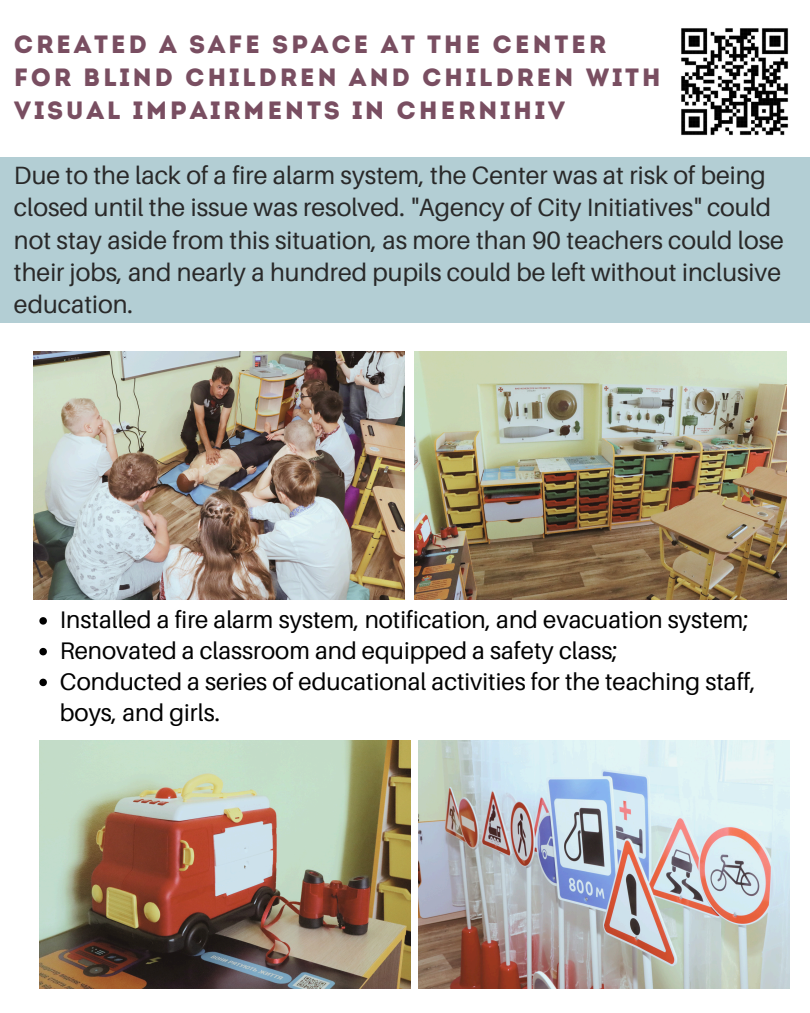
<style>
.page{position:relative;width:810px;height:1013px;background:#fff}
.page>*{position:absolute;margin:0;border:0;box-sizing:border-box;transform-origin:0 0}
.t1{font:25px/32.2px "Aileron";color:#292929}
.t2{font:25px/33px "Intro";letter-spacing:.105em;color:#794e61}
.t3{font:24px/30.8px "Aileron";color:#000}
</style>
<div class="page">
<img style="left:681px;top:28px;width:108px;height:108px">
<img style="left:33px;top:351px;width:372px;height:248px">
<img style="left:415px;top:351px;width:371px;height:248px">
<img style="left:418px;top:740px;width:372px;height:248px">
<img style="left:39px;top:740px;width:372px;height:248px">
<svg style="left:39px;top:617px;width:8px;height:7px"></svg>
<svg style="left:39px;top:648px;width:8px;height:7px"></svg>
<svg style="left:39px;top:678px;width:8px;height:8px"></svg>
<p class="t2" style="left:14px;top:30px;width:648px">CREATED A SAFE SPACE AT THE CENTER<br>FOR BLIND CHILDREN AND CHILDREN WITH<br>VISUAL IMPAIRMENTS IN CHERNIHIV</p>
<p class="t1" style="left:14px;top:159px;width:771px">Due to the lack of a fire alarm system, the Center was at risk of being closed until the issue was resolved. "Agency of City Initiatives" could not stay aside from this situation, as more than 90 teachers could lose their jobs, and nearly a hundred pupils could be left without inclusive education.</p>
<p class="t3" style="left:60px;top:604px;width:690px">Installed a fire alarm system, notification, and evacuation system;</p>
<p class="t3" style="left:60px;top:635px;width:559px">Renovated a classroom and equipped a safety class;</p>
<p class="t3" style="left:60px;top:665px;width:697px">Conducted a series of educational activities for the teaching staff, boys, and girls.</p>
</div>
